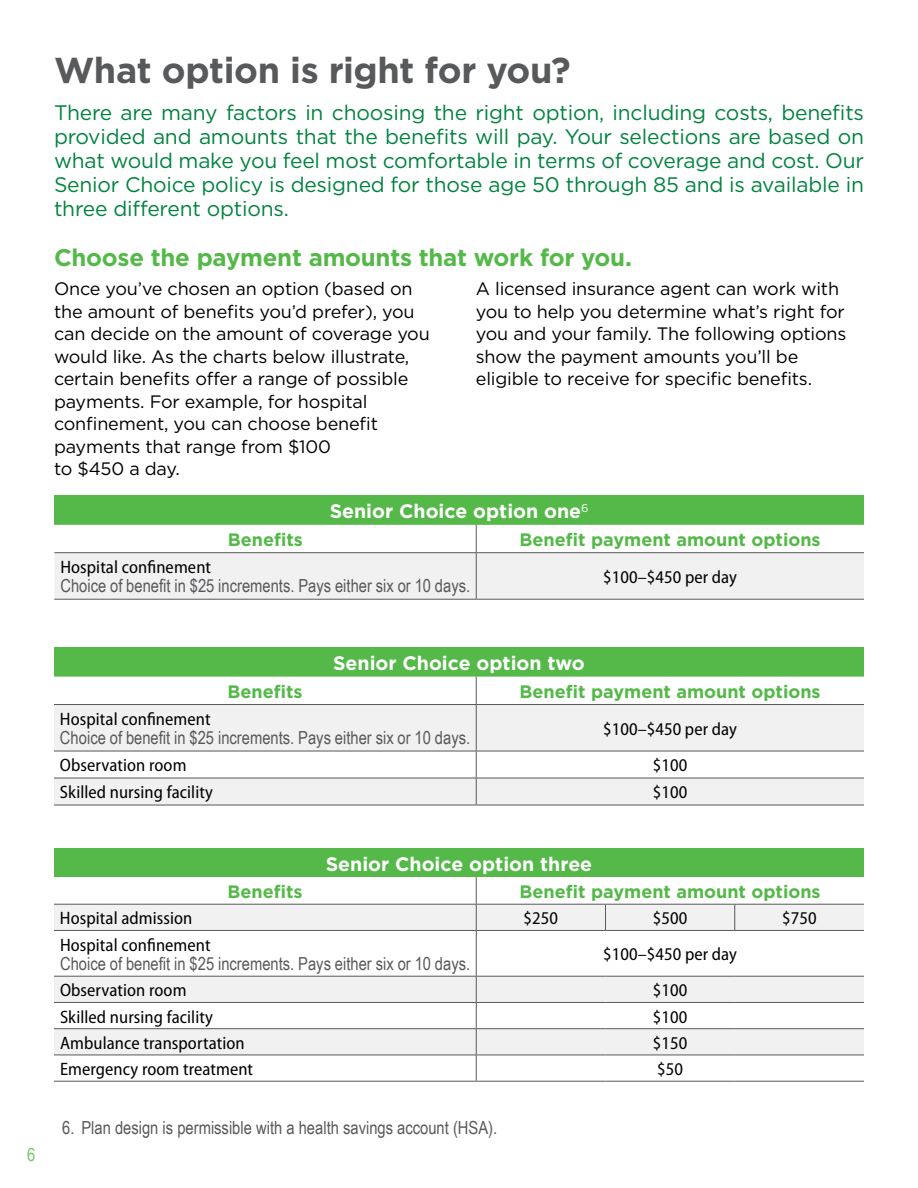
<style>
.page{position:relative;width:918px;height:1188px;background:#fff}
.page>*{position:absolute;margin:0;border:0;box-sizing:border-box;transform-origin:0 0}
.t1{font:700 36px "Gotham";letter-spacing:-.01em;color:#58595b}
.t2{font:700 24px "Gotham";letter-spacing:-.01em;color:#54b948}
.t3{font:21px/24px "Gotham";letter-spacing:-.01em;color:#00833e;text-align:justify}
.t4{font:700 19.5px "Gotham";color:#fff}
.t5{font:18px/22.5px "Gotham";letter-spacing:-.01em;color:#000}
.t6{font:semi-condensed 18px "Myriad Pro";letter-spacing:.005em;color:#000}
.t7{font:18px "Arial Narrow";color:#58595b}
.t8{font:700 18px "Gotham";color:#54b948}
.t9{font:18px "Arial Narrow";color:#7bc366}
</style>
<div class="page">
<div style="left:54px;top:849px;width:810px;height:28px;background:#54b948"></div>
<svg style="left:54px;top:931px;width:810px;height:124px"></svg>
<svg style="left:54px;top:877px;width:810px;height:53px"></svg>
<hr style="left:54px;top:930px;width:422px;height:1px;background:#58595b">
<hr style="left:476px;top:930px;width:130px;height:1px;background:#58595b">
<hr style="left:476px;top:931px;width:1px;height:45px;background:#58595b">
<hr style="left:606px;top:930px;width:129px;height:1px;background:#58595b">
<hr style="left:735px;top:930px;width:129px;height:1px;background:#58595b">
<hr style="left:54px;top:976px;width:422px;height:1px;background:#58595b">
<hr style="left:476px;top:976px;width:130px;height:1px;background:#58595b">
<hr style="left:606px;top:976px;width:129px;height:1px;background:#58595b">
<hr style="left:735px;top:976px;width:129px;height:1px;background:#58595b">
<hr style="left:54px;top:1002px;width:422px;height:1px;background:#58595b">
<hr style="left:476px;top:1002px;width:130px;height:1px;background:#58595b">
<hr style="left:606px;top:1002px;width:129px;height:1px;background:#58595b">
<hr style="left:735px;top:1002px;width:129px;height:1px;background:#58595b">
<hr style="left:54px;top:1028px;width:422px;height:1px;background:#58595b">
<hr style="left:476px;top:1028px;width:130px;height:1px;background:#58595b">
<hr style="left:606px;top:1028px;width:129px;height:1px;background:#58595b">
<hr style="left:735px;top:1028px;width:129px;height:1px;background:#58595b">
<hr style="left:54px;top:1055px;width:422px;height:1px;background:#58595b">
<hr style="left:476px;top:1055px;width:130px;height:1px;background:#58595b">
<svg style="left:476px;top:977px;width:1px;height:104px"></svg>
<hr style="left:606px;top:1055px;width:129px;height:1px;background:#58595b">
<hr style="left:735px;top:1055px;width:129px;height:1px;background:#58595b">
<hr style="left:54px;top:1081px;width:422px;height:1px;background:#58595b">
<hr style="left:476px;top:1081px;width:130px;height:1px;background:#58595b">
<hr style="left:606px;top:1081px;width:129px;height:1px;background:#58595b">
<hr style="left:735px;top:1081px;width:129px;height:1px;background:#58595b">
<div style="left:54px;top:648px;width:810px;height:29px;background:#54b948"></div>
<svg style="left:54px;top:705px;width:810px;height:100px;fill:#f1f1f2"></svg>
<hr style="left:54px;top:704px;width:422px;height:1px;background:#58595b">
<hr style="left:476px;top:704px;width:388px;height:1px;background:#58595b">
<hr style="left:476px;top:705px;width:1px;height:46px;background:#58595b">
<hr style="left:54px;top:751px;width:422px;height:1px;background:#58595b">
<hr style="left:476px;top:751px;width:388px;height:1px;background:#58595b">
<hr style="left:54px;top:778px;width:422px;height:1px;background:#58595b">
<hr style="left:476px;top:778px;width:388px;height:1px;background:#58595b">
<svg style="left:476px;top:751px;width:1px;height:54px"></svg>
<hr style="left:54px;top:805px;width:422px;height:1px;background:#58595b">
<hr style="left:476px;top:805px;width:388px;height:1px;background:#58595b">
<div style="left:54px;top:496px;width:810px;height:29px;background:#54b948"></div>
<svg style="left:54px;top:525px;width:810px;height:74px"></svg>
<hr style="left:54px;top:552px;width:422px;height:1px;background:#58595b">
<hr style="left:476px;top:552px;width:388px;height:1px;background:#58595b">
<hr style="left:476px;top:553px;width:1px;height:46px;background:#58595b">
<hr style="left:54px;top:599px;width:422px;height:1px;background:#58595b">
<hr style="left:476px;top:599px;width:388px;height:1px;background:#58595b">
<h1 class="t1" style="left:54px;top:46px;width:518px">What option is right for you?</h1>
<p class="t3" style="left:54px;top:100px;width:812px">There are many factors in choosing the right option, including costs, benefits provided and amounts that the benefits will pay. Your selections are based on what would make you feel most comfortable in terms of coverage and cost. Our Senior Choice policy is designed for those age 50 through 85 and is available in three different options.</p>
<h2 class="t2" style="left:54px;top:241px;width:579px">Choose the payment amounts that work for you.</h2>
<p class="t5" style="left:54px;top:277px;width:377px">Once you’ve chosen an option (based on the amount of benefits you’d prefer), you can decide on the amount of coverage you would like. As the charts below illustrate, certain benefits offer a range of possible payments. For example, for hospital confinement, you can choose benefit payments that range from $100<br>to $450 a day.</p>
<p class="t5" style="left:476px;top:277px;width:372px">A licensed insurance agent can work with you to help you determine what’s right for you and your family. The following options show the payment amounts you’ll be eligible to receive for specific benefits.</p>
<p class="t4" style="left:330px;top:498px;width:260px">Senior Choice option one<sup>6</sup></p>
<p class="t8" style="left:228px;top:528px;width:77px">Benefits</p>
<p class="t8" style="left:520px;top:528px;width:303px">Benefit payment amount options</p>
<p class="t6" style="left:60px;top:557px;width:152px">Hospital confinement</p>
<p class="t7" style="left:60px;top:573px;width:411px">Choice of benefit in $25 increments. Pays either six or 10 days.</p>
<p class="t6" style="left:603px;top:567px;width:135px">$100–$450 per day</p>
<p class="t9" style="left:27px;top:1141px;width:10px">6</p>
<p class="t4" style="left:333px;top:650px;width:253px">Senior Choice option two</p>
<p class="t8" style="left:228px;top:679px;width:77px">Benefits</p>
<p class="t8" style="left:520px;top:679px;width:303px">Benefit payment amount options</p>
<p class="t6" style="left:60px;top:709px;width:152px">Hospital confinement</p>
<p class="t7" style="left:60px;top:725px;width:412px">Choice of benefit in $25 increments. Pays either six or 10 days.</p>
<p class="t6" style="left:603px;top:719px;width:135px">$100–$450 per day</p>
<p class="t6" style="left:60px;top:755px;width:128px">Observation room</p>
<p class="t6" style="left:653px;top:755px;width:36px">$100</p>
<p class="t6" style="left:60px;top:782px;width:154px">Skilled nursing facility</p>
<p class="t6" style="left:653px;top:782px;width:36px">$100</p>
<p class="t4" style="left:326px;top:851px;width:268px">Senior Choice option three</p>
<p class="t8" style="left:228px;top:880px;width:77px">Benefits</p>
<p class="t8" style="left:520px;top:880px;width:303px">Benefit payment amount options</p>
<p class="t6" style="left:60px;top:909px;width:134px">Hospital admission</p>
<p class="t6" style="left:524px;top:909px;width:36px">$250</p>
<p class="t6" style="left:653px;top:909px;width:36px">$500</p>
<p class="t6" style="left:782px;top:909px;width:36px">$750</p>
<p class="t6" style="left:60px;top:935px;width:152px">Hospital confinement</p>
<p class="t7" style="left:60px;top:951px;width:412px">Choice of benefit in $25 increments. Pays either six or 10 days.</p>
<p class="t6" style="left:603px;top:945px;width:135px">$100–$450 per day</p>
<p class="t6" style="left:60px;top:981px;width:128px">Observation room</p>
<p class="t6" style="left:653px;top:981px;width:36px">$100</p>
<p class="t6" style="left:60px;top:1007px;width:154px">Skilled nursing facility</p>
<p class="t6" style="left:653px;top:1007px;width:36px">$100</p>
<p class="t6" style="left:60px;top:1033px;width:186px">Ambulance transportation</p>
<p class="t6" style="left:653px;top:1033px;width:36px">$150</p>
<p class="t6" style="left:60px;top:1059px;width:195px">Emergency room treatment</p>
<p class="t6" style="left:657px;top:1059px;width:27px">$50</p>
<p class="t7" style="left:62px;top:1114px;width:436px">6. Plan design is permissible with a health savings account (HSA).</p>
</div>
